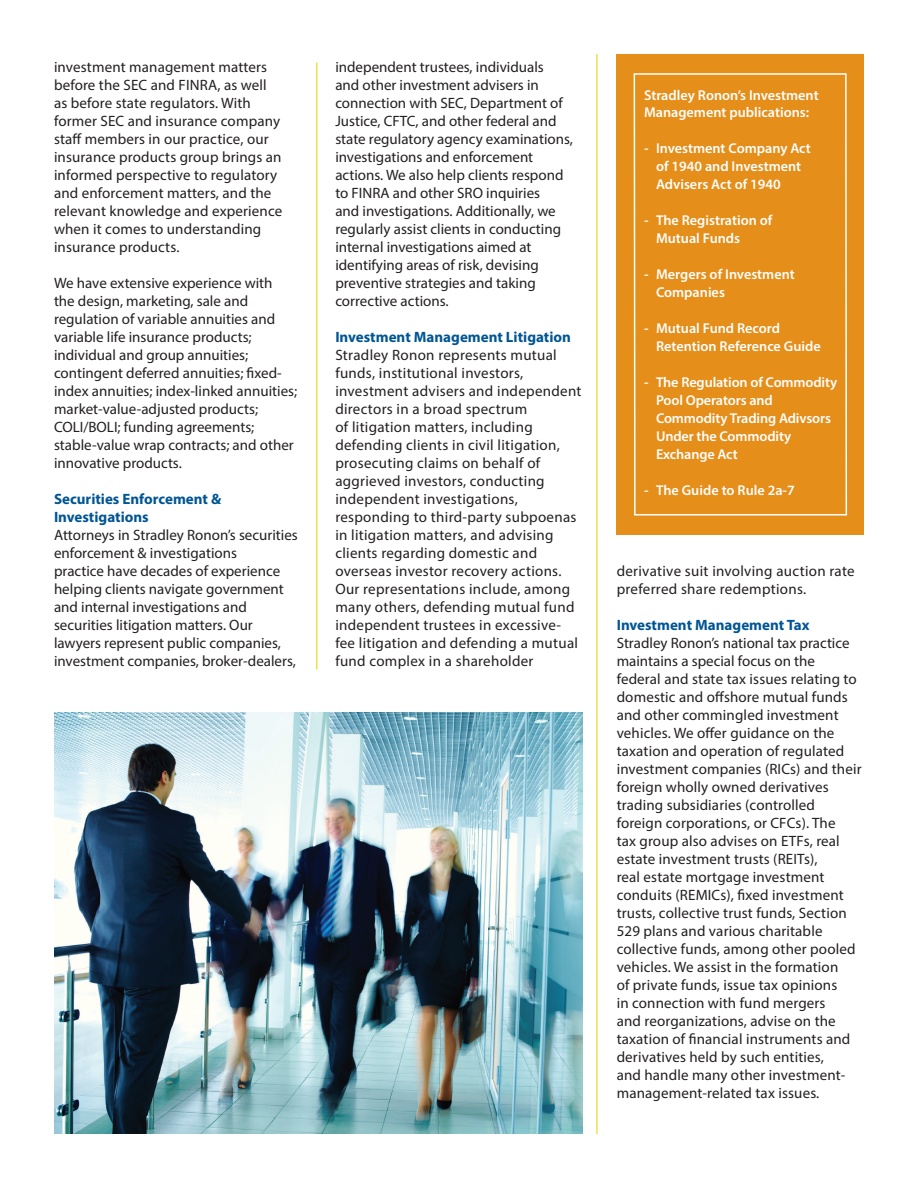
<style>
.page{position:relative;width:918px;height:1188px;background:#fff}
.page>*{position:absolute;margin:0;border:0;box-sizing:border-box;transform-origin:0 0}
.t1{font:15px/18px "Myriad Pro";letter-spacing:.01em;color:#231f20}
.t2{font:700 15px/18px "Myriad Pro";color:#005594}
.t3{font:600 14.25px/18px "Myriad Pro";color:#fff}
</style>
<div class="page">
<hr style="left:316px;top:62px;width:1px;height:608px;background:#f0cb02">
<img style="left:54px;top:713px;width:529px;height:421px">
<div style="left:616px;top:54px;width:248px;height:481px;background:#e58e19"></div>
<svg style="left:633px;top:73px;width:215px;height:443px"></svg>
<hr style="left:597px;top:54px;width:1px;height:1080px;background:#f0cb02">
<p class="t1" style="left:54px;top:58px;width:230px">investment management matters before the SEC and FINRA, as well as before state regulators. With former SEC and insurance company staff members in our practice, our insurance products group brings an informed perspective to regulatory and enforcement matters, and the relevant knowledge and experience when it comes to understanding insurance products.</p>
<p class="t1" style="left:54px;top:274px;width:245px">We have extensive experience with<br>the design, marketing, sale and regulation of variable annuities and variable life insurance products; individual and group annuities; contingent deferred annuities; fixed&shy;index annuities; index-linked annuities; market-value-adjusted products; COLI/BOLI; funding agreements; stable-value wrap contracts; and other innovative products.</p>
<p class="t2" style="left:54px;top:489px;width:169px">Securities Enforcement &amp;<br>Investigations</p>
<p class="t1" style="left:54px;top:526px;width:245px">Attorneys in Stradley Ronon’s securities enforcement &amp; investigations<br>practice have decades of experience helping clients navigate government and internal investigations and securities litigation matters. Our lawyers represent public companies, investment companies, broker-dealers,</p>
<p class="t1" style="left:335px;top:58px;width:239px">independent trustees, individuals<br>and other investment advisers in connection with SEC, Department of Justice, CFTC, and other federal and state regulatory agency examinations, investigations and enforcement actions. We also help clients respond to FINRA and other SRO inquiries<br>and investigations. Additionally, we regularly assist clients in conducting internal investigations aimed at identifying areas of risk, devising preventive strategies and taking corrective actions.</p>
<p class="t2" style="left:335px;top:327px;width:237px">Investment Management Litigation</p>
<p class="t1" style="left:335px;top:346px;width:248px">Stradley Ronon represents mutual funds, institutional investors, investment advisers and independent directors in a broad spectrum<br>of litigation matters, including defending clients in civil litigation, prosecuting claims on behalf of aggrieved investors, conducting independent investigations, responding to third-party subpoenas in litigation matters, and advising clients regarding domestic and overseas investor recovery actions.<br>Our representations include, among many others, defending mutual fund independent trustees in excessive&shy;fee litigation and defending a mutual fund complex in a shareholder</p>
<p class="t3" style="left:644px;top:86px;width:176px;line-height:17.2px">Stradley Ronon’s Investment<br>Management publications:</p>
<p class="t3" style="left:656px;top:139px;width:156px;text-indent:-12px">- Investment Company Act of 1940 and Investment<br>Advisers Act of 1940</p>
<p class="t3" style="left:656px;top:211px;width:118px;text-indent:-12px">- The Registration of<br>Mutual Funds</p>
<p class="t3" style="left:656px;top:265px;width:140px;text-indent:-12px">- Mergers of Investment<br>Companies</p>
<p class="t3" style="left:656px;top:319px;width:166px;text-indent:-12px">- Mutual Fund Record<br>Retention Reference Guide</p>
<p class="t3" style="left:656px;top:373px;width:183px;text-indent:-12px">- The Regulation of Commodity<br>Pool Operators and<br>Commodity Trading Adivsors<br>Under the Commodity<br>Exchange Act</p>
<p class="t3" style="left:644px;top:481px;width:152px">- The Guide to Rule 2a-7</p>
<p class="t1" style="left:617px;top:562px;width:240px">derivative suit involving auction rate preferred share redemptions.</p>
<p class="t2" style="left:617px;top:615px;width:195px">Investment Management Tax</p>
<p class="t1" style="left:617px;top:634px;width:246px">Stradley Ronon’s national tax practice maintains a special focus on the federal and state tax issues relating to domestic and offshore mutual funds and other commingled investment vehicles. We offer guidance on the taxation and operation of regulated investment companies (RICs) and their foreign wholly owned derivatives trading subsidiaries (controlled foreign corporations, or CFCs). The<br>tax group also advises on ETFs, real estate investment trusts (REITs),<br>real estate mortgage investment conduits (REMICs), fixed investment trusts, collective trust funds, Section 529 plans and various charitable collective funds, among other pooled vehicles. We assist in the formation<br>of private funds, issue tax opinions<br>in connection with fund mergers<br>and reorganizations, advise on the taxation of financial instruments and derivatives held by such entities,<br>and handle many other investment&shy;management-related tax issues.</p>
</div>
